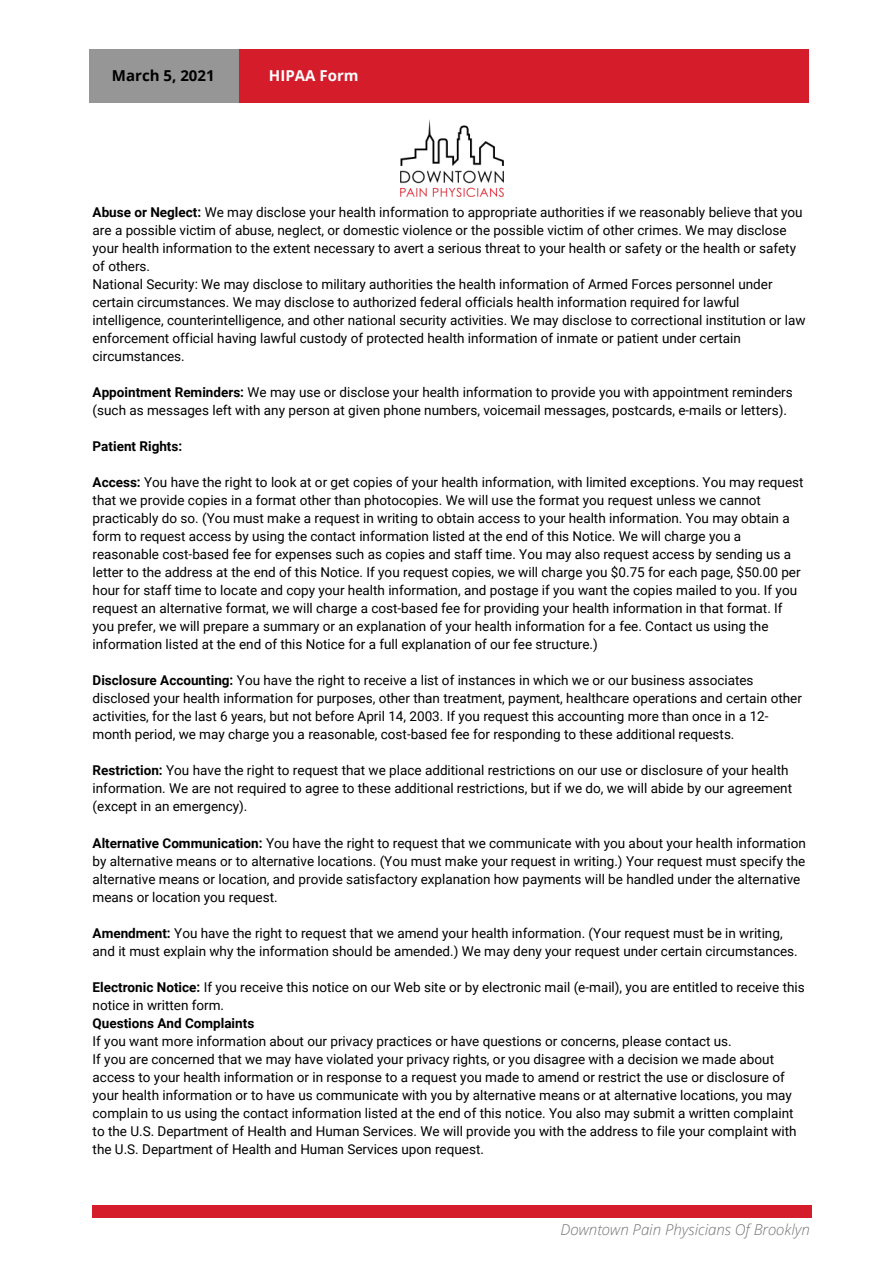
<style>
.page{position:relative;width:894px;height:1264px;background:#fff}
.page>*{position:absolute;margin:0;border:0;box-sizing:border-box;transform-origin:0 0}
.t1{font:italic 300 15px "Open Sans";color:#737373}
.t2{font:700 15px "Open Sans";color:#000}
.t3{font:700 15px "Open Sans";color:#fff}
.t4{font:13.5px/18px "Roboto";color:#000}
.t5{font:700 13.5px "Roboto";color:#000}
.s1{font-weight:700}
</style>
<div class="page">
<div style="left:238px;top:49px;width:570px;height:53px;background:#d51c2a"></div>
<div style="left:93px;top:1205px;width:718px;height:12px;background:#d51c2a"></div>
<img style="left:400px;top:119px;width:103px;height:78px">
<p class="t2" style="left:112px;top:65px;width:104px">March 5, 2021</p>
<p class="t3" style="left:269px;top:65px;width:91px">HIPAA Form</p>
<p class="t4" style="left:93px;top:203px;width:714px"><span class="s1">Abuse or Neglect:</span> We may disclose your health information to appropriate authorities if we reasonably believe that you are a possible victim of abuse, neglect, or domestic violence or the possible victim of other crimes. We may disclose your health information to the extent necessary to avert a serious threat to your health or safety or the health or safety of others.<br>National Security: We may disclose to military authorities the health information of Armed Forces personnel under certain circumstances. We may disclose to authorized federal officials health information required for lawful intelligence, counterintelligence, and other national security activities. We may disclose to correctional institution or law enforcement official having lawful custody of protected health information of inmate or patient under certain circumstances.</p>
<p class="t4" style="left:93px;top:383px;width:701px"><span class="s1">Appointment Reminders:</span> We may use or disclose your health information to provide you with appointment reminders (such as messages left with any person at given phone numbers, voicemail messages, postcards, e-mails or letters).</p>
<p class="t5" style="left:93px;top:438px;width:91px">Patient Rights:</p>
<p class="t4" style="left:93px;top:473px;width:712px"><span class="s1">Access:</span> You have the right to look at or get copies of your health information, with limited exceptions. You may request that we provide copies in a format other than photocopies. We will use the format you request unless we cannot practicably do so. (You must make a request in writing to obtain access to your health information. You may obtain a form to request access by using the contact information listed at the end of this Notice. We will charge you a reasonable cost-based fee for expenses such as copies and staff time. You may also request access by sending us a letter to the address at the end of this Notice. If you request copies, we will charge you $0.75 for each page, $50.00 per hour for staff time to locate and copy your health information, and postage if you want the copies mailed to you. If you request an alternative format, we will charge a cost-based fee for providing your health information in that format. If you prefer, we will prepare a summary or an explanation of your health information for a fee. Contact us using the information listed at the end of this Notice for a full explanation of our fee structure.)</p>
<p class="t4" style="left:93px;top:671px;width:710px"><span class="s1">Disclosure Accounting:</span> You have the right to receive a list of instances in which we or our business associates disclosed your health information for purposes, other than treatment, payment, healthcare operations and certain other activities, for the last 6 years, but not before April 14, 2003. If you request this accounting more than once in a 12- month period, we may charge you a reasonable, cost-based fee for responding to these additional requests.</p>
<p class="t4" style="left:93px;top:761px;width:700px"><span class="s1">Restriction:</span> You have the right to request that we place additional restrictions on our use or disclosure of your health information. We are not required to agree to these additional restrictions, but if we do, we will abide by our agreement (except in an emergency).</p>
<p class="t4" style="left:93px;top:833px;width:714px"><span class="s1">Alternative Communication:</span> You have the right to request that we communicate with you about your health information by alternative means or to alternative locations. (You must make your request in writing.) Your request must specify the alternative means or location, and provide satisfactory explanation how payments will be handled under the alternative means or location you request.</p>
<p class="t4" style="left:93px;top:924px;width:706px"><span class="s1">Amendment:</span> You have the right to request that we amend your health information. (Your request must be in writing, and it must explain why the information should be amended.) We may deny your request under certain circumstances.</p>
<p class="t4" style="left:93px;top:978px;width:713px"><span class="s1">Electronic Notice:</span> If you receive this notice on our Web site or by electronic mail (e-mail), you are entitled to receive this notice in written form.</p>
<p class="t5" style="left:93px;top:1015px;width:163px">Questions And Complaints</p>
<p class="t4" style="left:93px;top:1032px;width:705px">If you want more information about our privacy practices or have questions or concerns, please contact us.<br>If you are concerned that we may have violated your privacy rights, or you disagree with a decision we made about access to your health information or in response to a request you made to amend or restrict the use or disclosure of your health information or to have us communicate with you by alternative means or at alternative locations, you may complain to us using the contact information listed at the end of this notice. You also may submit a written complaint to the U.S. Department of Health and Human Services. We will provide you with the address to file your complaint with the U.S. Department of Health and Human Services upon request.</p>
<p class="t1" style="left:560px;top:1219px;width:251px">Downtown Pain Physicians Of Brooklyn</p>
</div>
